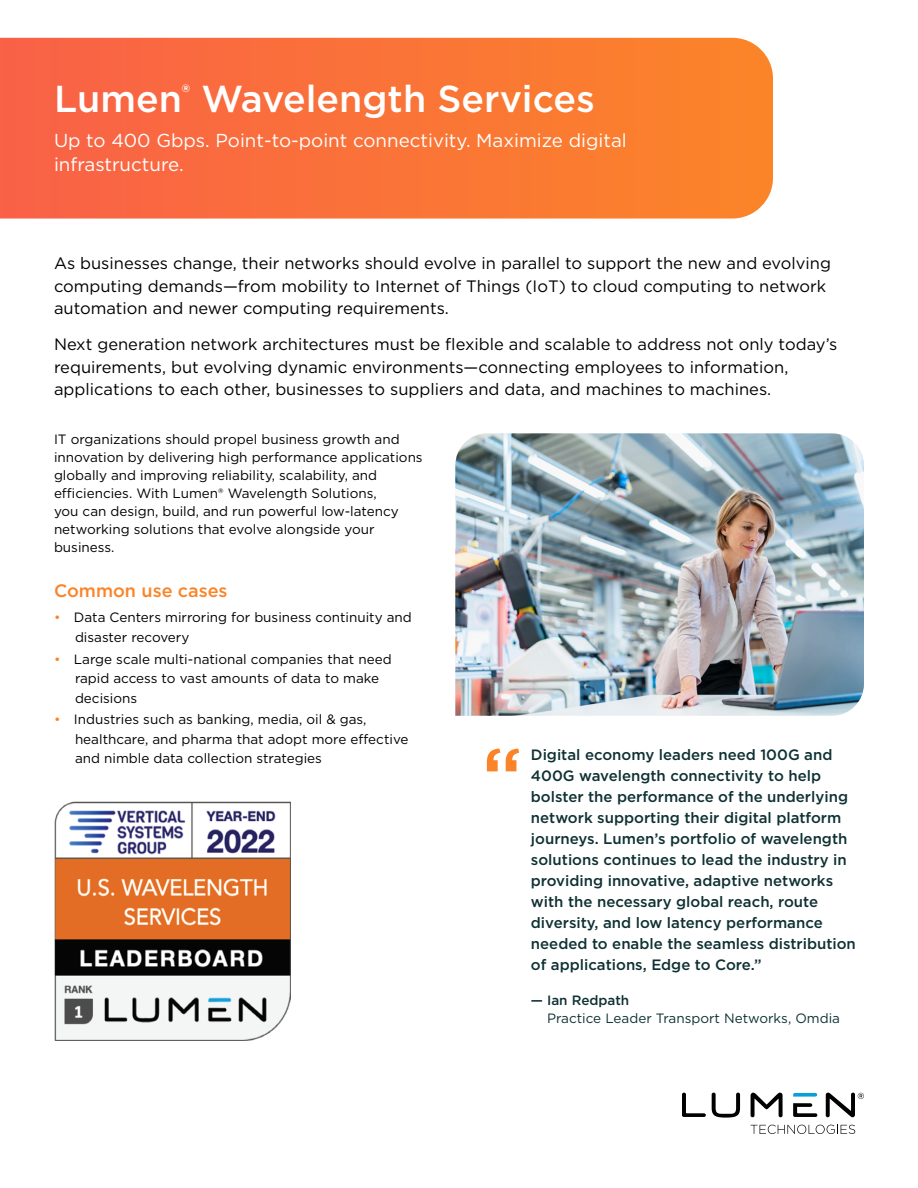
<style>
.page{position:relative;width:918px;height:1188px;background:#fff}
.page>*{position:absolute;margin:0;border:0;box-sizing:border-box;transform-origin:0 0}
.t1{font:500 81px "Gotham";color:#fb8429}
.t2{font:500 37.5px "Gotham";color:#fff}
.t3{font:18.75px/24px "Gotham";color:#fff}
.t4{font:500 18px "Gotham";color:#fb8429}
.t5{font:16.5px/22.5px "Gotham";color:#000}
.t6{font:500 15px/21px "Gotham";color:#0f3133}
.t7{font:13.5px/18px "Gotham";color:#000}
.t8{font:13.5px "Gotham";color:#0f3133}
.t9{font:500 13.5px "Gotham";color:#0f3133}
.s1{color:#fb8429}
</style>
<div class="page">
<svg style="left:682px;top:1093px;width:24px;height:24px"></svg>
<svg style="left:712px;top:1093px;width:28px;height:25px"></svg>
<svg style="left:751px;top:1093px;width:32px;height:24px"></svg>
<svg style="left:793px;top:1093px;width:24px;height:4px"></svg>
<svg style="left:793px;top:1103px;width:24px;height:14px"></svg>
<svg style="left:826px;top:1093px;width:38px;height:24px"></svg>
<svg style="left:751px;top:1125px;width:104px;height:9px"></svg>
<svg style="left:0;top:38px;width:773px;height:181px;background:#fa7339"></svg>
<img style="left:455px;top:433px;width:409px;height:283px">
<img style="left:54px;top:801px;width:237px;height:239px">
<h2 class="t2" style="left:54px;top:74px;width:542px">Lumen<sup>®</sup> Wavelength Services</h2>
<h3 class="t3" style="left:54px;top:128px;width:574px">Up to 400 Gbps. Point-to-point connectivity. Maximize digital infrastructure.</h3>
<p class="t5" style="left:54px;top:252px;width:778px">As businesses change, their networks should evolve in parallel to support the new and evolving computing demands—from mobility to Internet of Things (IoT) to cloud computing to network automation and newer computing requirements.</p>
<p class="t5" style="left:54px;top:333px;width:785px">Next generation network architectures must be flexible and scalable to address not only today’s requirements, but evolving dynamic environments—connecting employees to information, applications to each other, businesses to suppliers and data, and machines to machines.</p>
<p class="t7" style="left:54px;top:430px;width:370px">IT organizations should propel business growth and innovation by delivering high performance applications globally and improving reliability, scalability, and efficiencies. With Lumen® Wavelength Solutions,<br>you can design, build, and run powerful low-latency networking solutions that evolve alongside your business.</p>
<h3 class="t4" style="left:54px;top:579px;width:175px">Common use cases</h3>
<p class="t7" style="left:75px;top:608px;width:338px;line-height:19.5px;text-indent:-21px"><span class="s1">•</span> Data Centers mirroring for business continuity and disaster recovery</p>
<p class="t7" style="left:75px;top:649px;width:318px;line-height:19.5px;text-indent:-21px"><span class="s1">•</span> Large scale multi-national companies that need rapid access to vast amounts of data to make decisions</p>
<p class="t7" style="left:75px;top:709px;width:335px;line-height:19.5px;text-indent:-21px"><span class="s1">•</span> Industries such as banking, media, oil &amp; gas, healthcare, and pharma that adopt more effective and nimble data collection strategies</p>
<h1 class="t1" style="left:482px;top:724px;width:42px">“</h1>
<p class="t6" style="left:531px;top:744px;width:327px">Digital economy leaders need 100G and 400G wavelength connectivity to help bolster the performance of the underlying network supporting their digital platform journeys. Lumen’s portfolio of wavelength solutions continues to lead the industry in providing innovative, adaptive networks with the necessary global reach, route diversity, and low latency performance needed to enable the seamless distribution of applications, Edge to Core.”</p>
<p class="t9" style="left:531px;top:992px;width:100px">— Ian Redpath</p>
<p class="t8" style="left:547px;top:1010px;width:294px">Practice Leader Transport Networks, Omdia</p>
</div>
